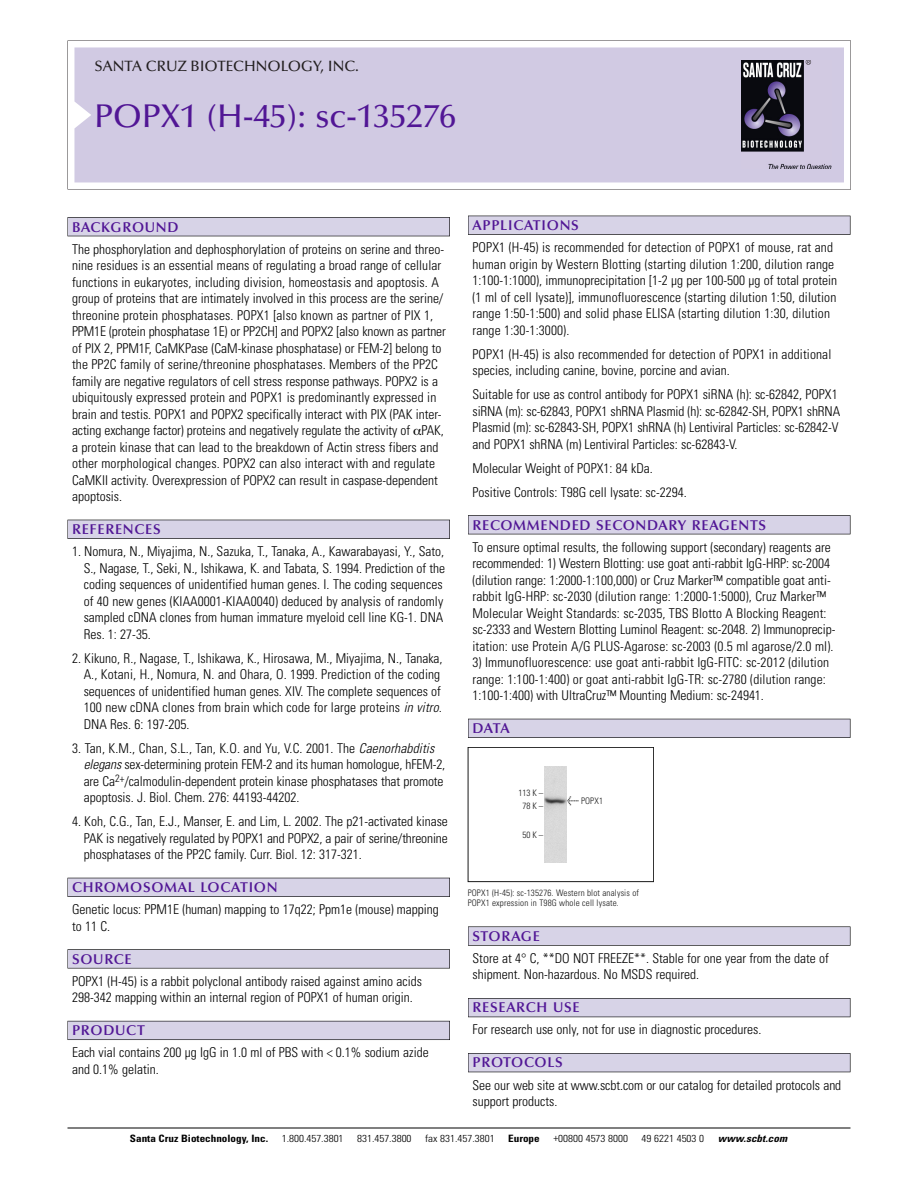
<style>
.page{position:relative;width:918px;height:1188px;background:#fff}
.page>*{position:absolute;margin:0;border:0;box-sizing:border-box;transform-origin:0 0}
.t1{font:500 33px "Optima";color:#511695}
.t2{font:500 15px "Optima";color:#231f20}
.t3{font:600 14.25px "Optima";letter-spacing:.05em;color:#511695}
.t4{font:300 condensed 13.5px/16.5px "Univers";color:#000}
.t5{font:300 condensed 10.2px "Univers";color:#000;scale:1.1 1}
.t6{font:700 condensed 10.2px "Univers";color:#000;scale:1.1 1}
.t7{font:italic 700 condensed 10.2px "Univers";letter-spacing:.005em;color:#000;scale:1.1 1}
.t8{font:9px/10.5px "Univers Condensed Light+CBDQDL";letter-spacing:.015em;color:#191919}
.s1{font-style:italic}
.s2{font-family:"Meta Plus Book Roman+JMEAJY";font-size:10.5px}
</style>
<div class="page">
<svg style="left:68px;top:40px;width:783px;height:149px"></svg>
<div style="left:74px;top:47px;width:770px;height:135px;background:#d1cae3"></div>
<img style="left:741px;top:60px;width:90px;height:108px">
<div style="left:68px;top:217px;width:382px;height:19px;background:#525156"></div>
<div style="left:68px;top:218px;width:381px;height:18px;background:#d7d3e7"></div>
<div style="left:68px;top:520px;width:382px;height:19px;background:#515055"></div>
<div style="left:68px;top:520px;width:381px;height:18px;background:#d7d3e7"></div>
<div style="left:68px;top:878px;width:382px;height:19px;background:#525158"></div>
<div style="left:68px;top:878px;width:381px;height:18px;background:#d7d3e7"></div>
<div style="left:68px;top:949px;width:382px;height:19px;background:#575759"></div>
<div style="left:68px;top:950px;width:381px;height:18px;background:#d7d3e7"></div>
<div style="left:68px;top:1021px;width:382px;height:19px;background:#5b5a62"></div>
<div style="left:68px;top:1021px;width:381px;height:18px;background:#d7d3e7"></div>
<div style="left:468px;top:216px;width:382px;height:19px;background:#525155"></div>
<div style="left:468px;top:216px;width:382px;height:18px;background:#d7d3e7"></div>
<div style="left:468px;top:515px;width:382px;height:19px;background:#525155"></div>
<div style="left:468px;top:516px;width:382px;height:18px;background:#d7d3e7"></div>
<div style="left:468px;top:719px;width:382px;height:19px;background:#525158"></div>
<div style="left:468px;top:719px;width:382px;height:18px;background:#d7d3e7"></div>
<svg style="left:468px;top:926px;width:382px;height:20px"></svg>
<div style="left:468px;top:927px;width:382px;height:18px;background:#d7d3e7"></div>
<div style="left:468px;top:998px;width:382px;height:19px;background:#535259"></div>
<div style="left:468px;top:999px;width:382px;height:18px;background:#d7d3e7"></div>
<div style="left:468px;top:1053px;width:382px;height:19px;background:#525158"></div>
<div style="left:468px;top:1054px;width:382px;height:18px;background:#d7d3e7"></div>
<hr style="left:68px;top:1128px;width:782px;height:1px;background:#000">
<div style="left:468px;top:747px;width:186px;height:135px;border:1px solid #191919"></div>
<img style="left:544px;top:767px;width:22px;height:95px">
<p class="t2" style="left:94px;top:61px;width:266px">SANTA CRUZ BIOTECHNOLOGY, INC.</p>
<h1 class="t1" style="left:94px;top:103px;width:363px">POPX1 (H-45): sc-135276</h1>
<p class="t3" style="left:72px;top:221px;width:108px">BACKGROUND</p>
<p class="t4" style="left:72px;top:242px;width:375px">The phosphorylation and dephosphorylation of proteins on serine and threo&shy;nine residues is an essential means of regulating a broad range of cellular functions in eukaryotes, including division, homeostasis and apoptosis. A group of proteins that are intimately involved in this process are the serine/ threonine protein phosphatases. POPX1 [also known as partner of PIX 1, PPM1E (protein phosphatase 1E) or PP2CH] and POPX2 [also known as partner of PIX 2, PPM1F, CaMKPase (CaM-kinase phosphatase) or FEM-2] belong to the PP2C family of serine/threonine phosphatases. Members of the PP2C family are negative regulators of cell stress response pathways. POPX2 is a ubiquitously expressed protein and POPX1 is predominantly expressed in brain and testis. POPX1 and POPX2 specifically interact with PIX (PAK inter&shy;acting exchange factor) proteins and negatively regulate the activity of PAK, a protein kinase that can lead to the breakdown of Actin stress fibers and other morphological changes. POPX2 can also interact with and regulate CaMKII activity. Overexpression of POPX2 can result in caspase-dependent apoptosis.</p>
<p class="t3" style="left:72px;top:524px;width:90px">REFERENCES</p>
<p class="t4" style="left:84px;top:544px;width:363px;text-indent:-12px">1. Nomura, N., Miyajima, N., Sazuka, T., Tanaka, A., Kawarabayasi, Y., Sato, S., Nagase, T., Seki, N., Ishikawa, K. and Tabata, S. 1994. Prediction of the coding sequences of unidentified human genes. I. The coding sequences of 40 new genes (KIAA0001-KIAA0040) deduced by analysis of randomly sampled cDNA clones from human immature myeloid cell line KG-1. DNA Res. 1: 27-35.</p>
<p class="t4" style="left:84px;top:651px;width:360px;text-indent:-12px">2. Kikuno, R., Nagase, T., Ishikawa, K., Hirosawa, M., Miyajima, N., Tanaka, A., Kotani, H., Nomura, N. and Ohara, O. 1999. Prediction of the coding sequences of unidentified human genes. XIV. The complete sequences of 100 new cDNA clones from brain which code for large proteins <span class="s1">in vitro.<br></span>DNA Res. 6: 197-205.</p>
<p class="t4" style="left:84px;top:741px;width:363px;text-indent:-12px">3. Tan, K.M., Chan, S.L., Tan, K.O. and Yu, V.C. 2001. The <span class="s1">Caenorhabditis elegans</span> sex-determining protein FEM-2 and its human homologue, hFEM-2, are Ca<sup>2+</sup>/calmodulin-dependent protein kinase phosphatases that promote apoptosis. J. Biol. Chem. 276: 44193-44202.</p>
<p class="t4" style="left:84px;top:814px;width:366px;text-align:justify;text-indent:-12px">4. Koh, C.G., Tan, E.J., Manser, E. and Lim, L. 2002. The p21-activated kinase PAK is negatively regulated by POPX1 and POPX2, a pair of serine/threonine phosphatases of the PP2C family. Curr. Biol. 12: 317-321.</p>
<p class="t3" style="left:72px;top:882px;width:207px">CHROMOSOMAL LOCATION</p>
<p class="t4" style="left:72px;top:902px;width:368px">Genetic locus: PPM1E (human) mapping to 17q22; Ppm1e (mouse) mapping to 11 C.</p>
<p class="t3" style="left:72px;top:953px;width:61px">SOURCE</p>
<p class="t4" style="left:72px;top:974px;width:351px">POPX1 (H-45) is a rabbit polyclonal antibody raised against amino acids<br>298-342 mapping within an internal region of POPX1 of human origin.</p>
<p class="t3" style="left:72px;top:1025px;width:74px">PRODUCT</p>
<p class="t4" style="left:72px;top:1045px;width:358px">Each vial contains 200 µg IgG in 1.0 ml of PBS with &lt; 0.1% sodium azide and 0.1% gelatin.</p>
<p class="t3" style="left:473px;top:219px;width:108px">APPLICATIONS</p>
<p class="t4" style="left:473px;top:240px;width:366px">POPX1 (H-45) is recommended for detection of POPX1 of mouse, rat and human origin by Western Blotting (starting dilution 1:200, dilution range 1:100-1:1000), immunoprecipitation [1-2 µg per 100-500 µg of total protein (1 ml of cell lysate)], immunofluorescence (starting dilution 1:50, dilution range 1:50-1:500) and solid phase ELISA (starting dilution 1:30, dilution range 1:30-1:3000).</p>
<p class="t4" style="left:473px;top:347px;width:360px">POPX1 (H-45) is also recommended for detection of POPX1 in additional species, including canine, bovine, porcine and avian.</p>
<p class="t4" style="left:473px;top:387px;width:369px">Suitable for use as control antibody for POPX1 siRNA (h): sc-62842, POPX1 siRNA (m): sc-62843, POPX1 shRNA Plasmid (h): sc-62842-SH, POPX1 shRNA Plasmid (m): sc-62843-SH, POPX1 shRNA (h) Lentiviral Particles: sc-62842-V and POPX1 shRNA (m) Lentiviral Particles: sc-62843-V.</p>
<p class="t4" style="left:473px;top:457px;width:216px;line-height:24px">Molecular Weight of POPX1: 84 kDa.<br>Positive Controls: T98G cell lysate: sc-2294.</p>
<p class="t3" style="left:473px;top:519px;width:295px">RECOMMENDED SECONDARY REAGENTS</p>
<p class="t4" style="left:473px;top:540px;width:364px">To ensure optimal results, the following support (secondary) reagents are recommended: 1) Western Blotting: use goat anti-rabbit IgG-HRP: sc-2004 (dilution range: 1:2000-1:100,000) or Cruz Marker™ compatible goat anti&shy;rabbit IgG-HRP: sc-2030 (dilution range: 1:2000-1:5000), Cruz Marker™ Molecular Weight Standards: sc-2035, TBS Blotto A Blocking Reagent: sc-2333 and Western Blotting Luminol Reagent: sc-2048. 2) Immunoprecip&shy;itation: use Protein A/G PLUS-Agarose: sc-2003 (0.5 ml agarose/2.0 ml).</p>
<p class="t4" style="left:473px;top:655px;width:358px">3) Immunofluorescence: use goat anti-rabbit IgG-FITC: sc-2012 (dilution range: 1:100-1:400) or goat anti-rabbit IgG-TR: sc-2780 (dilution range:<br>1:100-1:400) with UltraCruz™ Mounting Medium: sc-24941.</p>
<p class="t3" style="left:473px;top:723px;width:39px">DATA</p>
<p class="t8" style="left:518px;top:788px;width:26px;line-height:12.9px;text-align:center">113 K –<br>78K–</p>
<p class="t8" style="left:522px;top:831px;width:22px">50K–</p>
<p class="t8" style="left:567px;top:797px;width:37px"><span class="s2">&lt;</span> POPX1</p>
<p class="t8" style="left:468px;top:888px;width:173px">POPX1 (H-45): sc-135276. Western blot analysis of<br>POPX1 expression in T98G whole cell lysate.</p>
<p class="t3" style="left:473px;top:930px;width:69px">STORAGE</p>
<p class="t4" style="left:473px;top:951px;width:358px">Store at 4° C, **DO NOT FREEZE**. Stable for one year from the date of shipment. Non-hazardous. No MSDS required.</p>
<p class="t3" style="left:473px;top:1002px;width:109px">RESEARCH USE</p>
<p class="t4" style="left:473px;top:1023px;width:290px">For research use only, not for use in diagnostic procedures.</p>
<p class="t3" style="left:473px;top:1057px;width:92px">PROTOCOLS</p>
<p class="t4" style="left:473px;top:1078px;width:370px">See our web site at www.scbt.com or our catalog for detailed protocols and support products.</p>
<p class="t6" style="left:130px;top:1135px;width:127px">Santa Cruz Biotechnology, Inc.</p>
<p class="t5" style="left:282px;top:1135px;width:58px">1.800.457.3801</p>
<p class="t5" style="left:357px;top:1135px;width:51px">831.457.3800</p>
<p class="t5" style="left:425px;top:1135px;width:65px">fax 831.457.3801</p>
<p class="t6" style="left:508px;top:1135px;width:30px">Europe</p>
<p class="t5" style="left:553px;top:1135px;width:69px">+00800 4573 8000</p>
<p class="t5" style="left:642px;top:1135px;width:58px">49 6221 4503 0</p>
<p class="t7" style="left:718px;top:1135px;width:64px">www.scbt.com</p>
</div>
